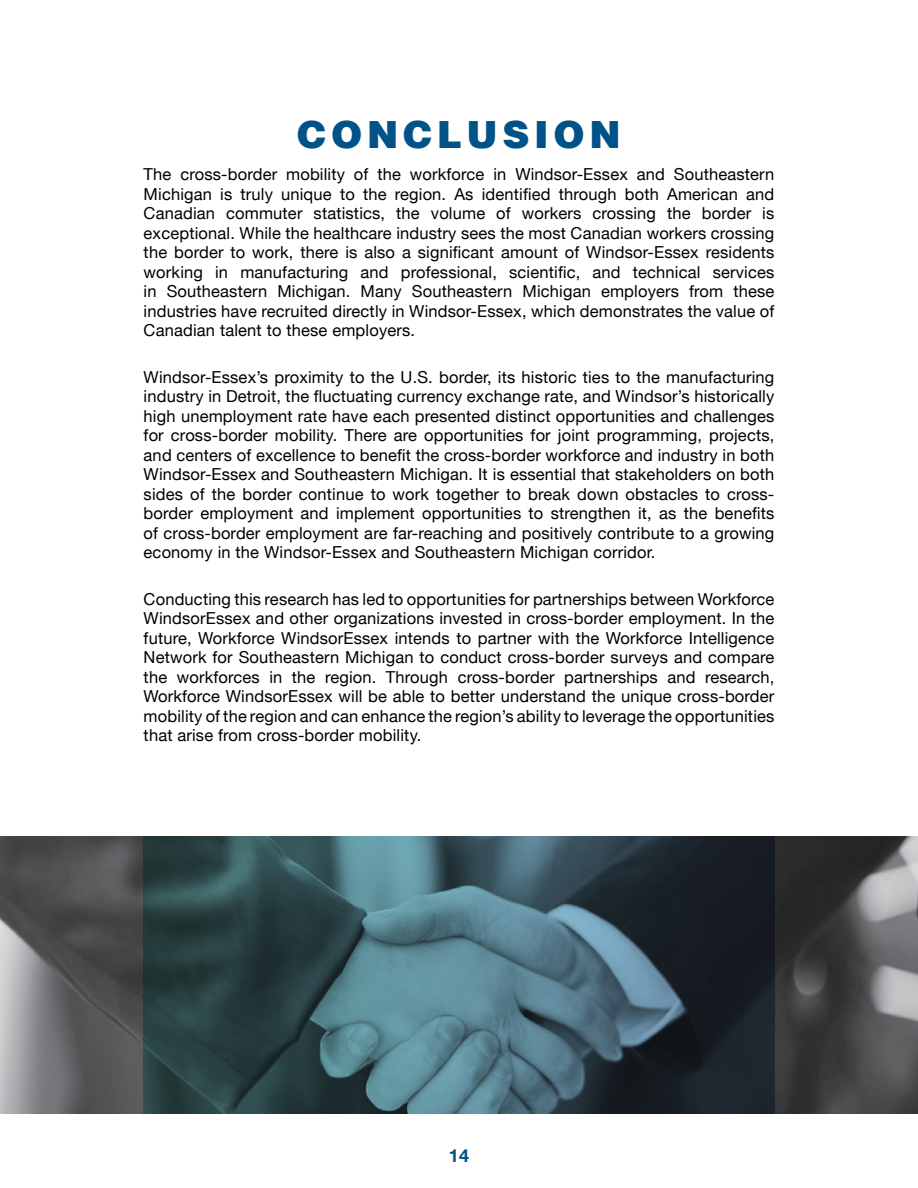
<style>
.page{position:relative;width:918px;height:1188px;background:#fff}
.page>*{position:absolute;margin:0;border:0;box-sizing:border-box;transform-origin:0 0}
.t1{font:900 37.5px "Helvetica LT";letter-spacing:.125em;color:#005288}
.t2{font:700 18px "Helvetica Neue LT";color:#005288}
.t3{font:16.5px/19.5px "Helvetica Neue LT";letter-spacing:.01em;color:#000;text-align:justify}
</style>
<div class="page">
<img style="left:0;top:836px;width:918px;height:278px">
<svg style="left:144px;top:836px;width:630px;height:278px;background:#39535c"></svg>
<h1 class="t1" style="left:297px;top:110px;width:325px">CONCLUSION</h1>
<p class="t3" style="left:144px;top:165px;width:632px">The cross-border mobility of the workforce in Windsor-Essex and Southeastern Michigan is truly unique to the region. As identified through both American and Canadian commuter statistics, the volume of workers crossing the border is exceptional. While the healthcare industry sees the most Canadian workers crossing the border to work, there is also a significant amount of Windsor-Essex residents working in manufacturing and professional, scientific, and technical services in Southeastern Michigan. Many Southeastern Michigan employers from these industries have recruited directly in Windsor-Essex, which demonstrates the value of Canadian talent to these employers.</p>
<p class="t3" style="left:144px;top:367px;width:632px">Windsor-Essex’s proximity to the U.S. border, its historic ties to the manufacturing industry in Detroit, the fluctuating currency exchange rate, and Windsor’s historically high unemployment rate have each presented distinct opportunities and challenges for cross-border mobility. There are opportunities for joint programming, projects, and centers of excellence to benefit the cross-border workforce and industry in both Windsor-Essex and Southeastern Michigan. It is essential that stakeholders on both sides of the border continue to work together to break down obstacles to cross&shy;border employment and implement opportunities to strengthen it, as the benefits of cross-border employment are far-reaching and positively contribute to a growing economy in the Windsor-Essex and Southeastern Michigan corridor.</p>
<p class="t3" style="left:144px;top:589px;width:632px">Conducting this research has led to opportunities for partnerships between Workforce WindsorEssex and other organizations invested in cross-border employment. In the future, Workforce WindsorEssex intends to partner with the Workforce Intelligence Network for Southeastern Michigan to conduct cross-border surveys and compare the workforces in the region. Through cross-border partnerships and research, Workforce WindsorEssex will be able to better understand the unique cross-border mobility of the region and can enhance the region’s ability to leverage the opportunities that arise from cross-border mobility.</p>
<p class="t2" style="left:449px;top:1144px;width:22px">14</p>
</div>
